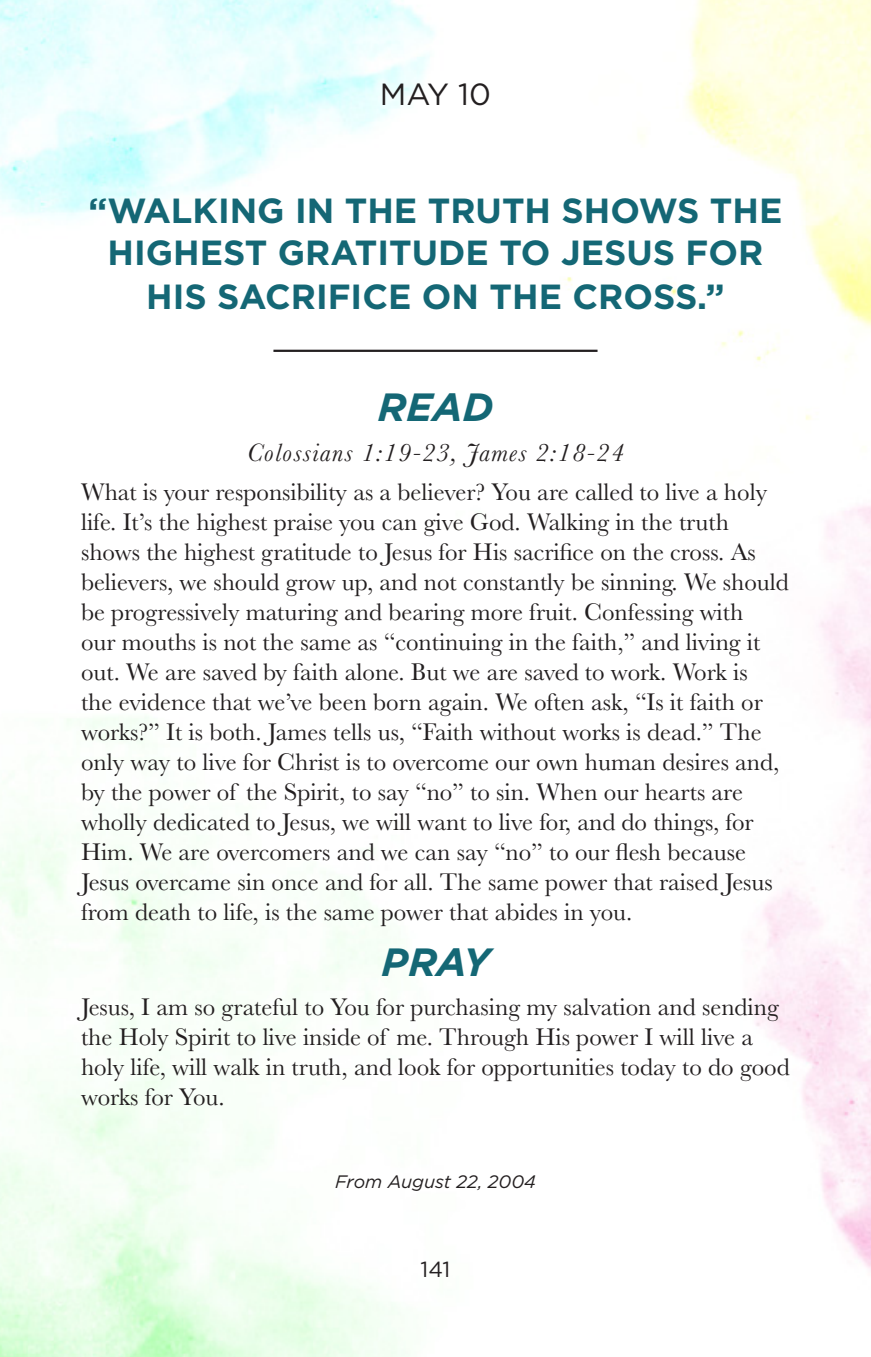
<style>
.page{position:relative;width:871px;height:1357px;background:#fff}
.page>*{position:absolute;margin:0;border:0;box-sizing:border-box;transform-origin:0 0}
.Devo_READ_Subheader{font:italic 700 39.38px "Gotham";color:#146775}
.Devo_PRAY_Subheader{font:italic 700 39.38px "Gotham";color:#146775}
.Devo_Quote{font:700 34.88px/43.2px "Gotham";color:#146775;text-align:center}
.Devo_Date_at_Top{font:30.6px "Gotham";color:#231f20}
.Devo_Scripture_Refs{font:italic 26.1px "Baskerville";letter-spacing:.05em;color:#231f20}
.Devo_Body_Copy{font:24.97px/29.9px "Baskerville";color:#231f20}
.t1{font:21.82px "Gotham";color:#231f20}
.Devo_Footnote_Date{font:italic 18px "Gotham";color:#231f20}
</style>
<div class="page">
<hr style="left:273px;top:350px;width:324px;height:2px;background:#231f20">
<p class="Devo_Date_at_Top" style="left:380px;top:74px;width:113px">MAY 10</p>
<p class="Devo_Quote" style="left:89px;top:189px;width:695px">“WALKING IN THE TRUTH SHOWS THE<br>HIGHEST GRATITUDE TO JESUS FOR<br>HIS SACRIFICE ON THE CROSS.”</p>
<p class="Devo_READ_Subheader" style="left:378px;top:381px;width:117px">READ</p>
<p class="Devo_Scripture_Refs" style="left:247px;top:435px;width:378px">Colossians 1:19-23, James 2:18-24</p>
<p class="Devo_Body_Copy" style="left:81px;top:477px;width:709px">What is your responsibility as a believer? You are called to live a holy life. It’s the highest praise you can give God. Walking in the truth shows the highest gratitude to Jesus for His sacrifice on the cross. As believers, we should grow up, and not constantly be sinning. We should be progressively maturing and bearing more fruit. Confessing with<br>our mouths is not the same as “continuing in the faith,” and living it out. We are saved by faith alone. But we are saved to work. Work is<br>the evidence that we’ve been born again. We often ask, “Is it faith or works?” It is both. James tells us, “Faith without works is dead.” The only way to live for Christ is to overcome our own human desires and, by the power of the Spirit, to say “no” to sin. When our hearts are wholly dedicated to Jesus, we will want to live for, and do things, for Him. We are overcomers and we can say “no” to our flesh because Jesus overcame sin once and for all. The same power that raised Jesus from death to life, is the same power that abides in you.</p>
<p class="Devo_PRAY_Subheader" style="left:382px;top:936px;width:109px">PRAY</p>
<p class="Devo_Body_Copy" style="left:81px;top:992px;width:710px">Jesus, I am so grateful to You for purchasing my salvation and sending the Holy Spirit to live inside of me. Through His power I will live a holy life, will walk in truth, and look for opportunities today to do good works for You.</p>
<p class="Devo_Footnote_Date" style="left:335px;top:1169px;width:202px">From August 22, 2004</p>
<p class="t1" style="left:420px;top:1255px;width:31px">141</p>
</div>
